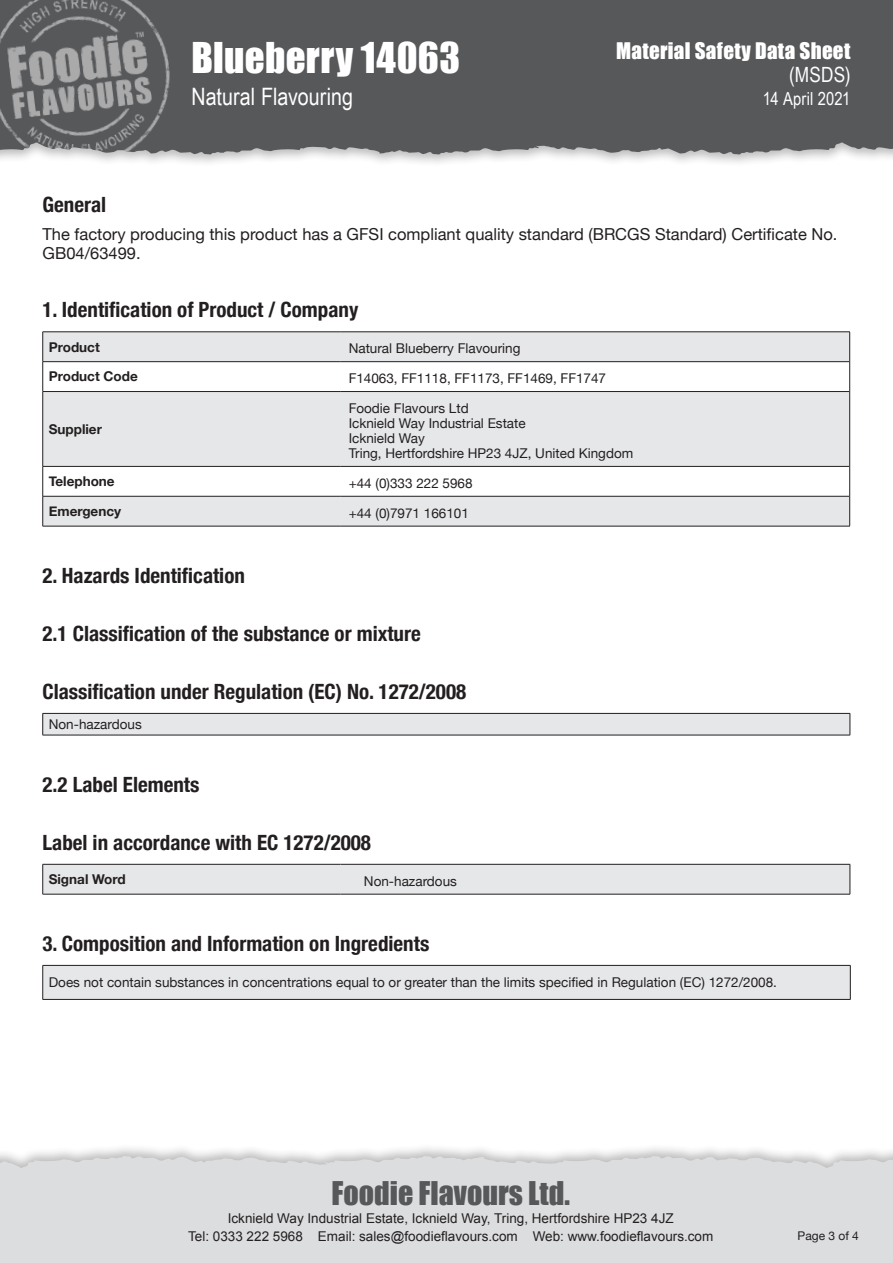
<style>
.page{position:relative;width:893px;height:1263px;background:#fff}
.page>*{position:absolute;margin:0;border:0;box-sizing:border-box;transform-origin:0 0}
.t1{font:39px "Impact";letter-spacing:.01em;color:#fff}
.t2{font:30px "Impact";color:#57585a}
.t3{font:24px "Arial Narrow";color:#fff}
.Heading_2{font:700 condensed 21px "Helvetica Neue";color:#231f20}
.t4{font:21px "Impact";letter-spacing:.015em;color:#fff}
.t5{font:21px "Arial Narrow";color:#fff}
.t6{font:18px "Arial Narrow";letter-spacing:.005em;color:#fff}
.Heading_2-2{font:16.5px/19.5px "Helvetica Neue";color:#231f20}
.Standard_table_text{font:13.5px/15px "Helvetica Neue";color:#231f20}
.t7{font:13.5px/18px "Arial";color:#231f20;text-align:center}
.Standard_Table_Label{font:700 13.5px "Helvetica Neue";color:#231f20}
.t8{font:12px "Helvetica Neue";color:#231f20}
</style>
<div class="page">
<div style="left:0;top:1143px;width:893px;height:120px;background:#231f20;opacity:.3"></div>
<div style="left:0;top:1156px;width:893px;height:107px;background:#dcdddf"></div>
<div style="left:0;top:0;width:893px;height:167px;background:#231f20;opacity:.3"></div>
<div style="left:206px;top:0;width:687px;height:154px;background:#57585a"></div>
<img style="left:0;top:0;width:206px;height:154px">
<svg style="left:43px;top:333px;width:806px;height:193px;fill:#e6e7e9"></svg>
<hr style="left:43px;top:361px;width:297px;height:1px;background:#231f20">
<hr style="left:340px;top:361px;width:509px;height:1px;background:#231f20">
<hr style="left:43px;top:391px;width:297px;height:1px;background:#231f20">
<hr style="left:340px;top:391px;width:509px;height:1px;background:#231f20">
<hr style="left:43px;top:466px;width:297px;height:1px;background:#231f20">
<hr style="left:340px;top:466px;width:509px;height:1px;background:#231f20">
<hr style="left:43px;top:496px;width:297px;height:1px;background:#231f20">
<hr style="left:340px;top:496px;width:509px;height:1px;background:#231f20">
<hr style="left:43px;top:332px;width:297px;height:1px;background:#231f20">
<hr style="left:42px;top:332px;width:1px;height:30px;background:#231f20">
<hr style="left:340px;top:332px;width:510px;height:1px;background:#231f20">
<hr style="left:849px;top:332px;width:1px;height:30px;background:#231f20">
<svg style="left:42px;top:362px;width:1px;height:29px"></svg>
<svg style="left:849px;top:362px;width:1px;height:29px"></svg>
<hr style="left:42px;top:391px;width:1px;height:75px;background:#231f20">
<hr style="left:849px;top:391px;width:1px;height:75px;background:#231f20">
<hr style="left:42px;top:466px;width:1px;height:30px;background:#231f20">
<hr style="left:849px;top:466px;width:1px;height:30px;background:#231f20">
<hr style="left:42px;top:496px;width:1px;height:30px;background:#231f20">
<hr style="left:849px;top:496px;width:1px;height:30px;background:#231f20">
<hr style="left:43px;top:526px;width:297px;height:1px;background:#231f20">
<hr style="left:340px;top:526px;width:510px;height:1px;background:#231f20">
<div style="left:43px;top:713px;width:807px;height:22px;background:#e6e7e9"></div>
<hr style="left:43px;top:713px;width:807px;height:1px;background:#231f20">
<svg style="left:42px;top:714px;width:1px;height:21px"></svg>
<svg style="left:850px;top:714px;width:1px;height:21px"></svg>
<hr style="left:43px;top:735px;width:807px;height:1px;background:#231f20">
<div style="left:43px;top:865px;width:807px;height:29px;background:#e6e7e9"></div>
<hr style="left:43px;top:864px;width:297px;height:1px;background:#231f20">
<hr style="left:42px;top:864px;width:1px;height:30px;background:#231f20">
<hr style="left:340px;top:864px;width:510px;height:1px;background:#231f20">
<hr style="left:850px;top:864px;width:1px;height:30px;background:#231f20">
<hr style="left:43px;top:894px;width:297px;height:1px;background:#231f20">
<hr style="left:340px;top:894px;width:510px;height:1px;background:#231f20">
<div style="left:43px;top:965px;width:807px;height:34px;background:#e6e7e9"></div>
<hr style="left:43px;top:965px;width:807px;height:1px;background:#231f20">
<hr style="left:42px;top:966px;width:1px;height:33px;background:#231f20">
<hr style="left:850px;top:966px;width:1px;height:33px;background:#231f20">
<hr style="left:43px;top:999px;width:807px;height:1px;background:#231f20">
<h1 class="t1" style="left:191px;top:28px;width:270px">Blueberry 14063</h1>
<h3 class="t3" style="left:191px;top:79px;width:163px">Natural Flavouring</h3>
<h3 class="t4" style="left:616px;top:35px;width:236px">Material Safety Data Sheet</h3>
<h3 class="t5" style="left:789px;top:59px;width:63px">(MSDS)</h3>
<h3 class="t6" style="left:763px;top:85px;width:89px">14 April 2021</h3>
<p class="Heading_2" style="left:43px;top:187px;width:65px">General</p>
<p class="Heading_2-2" style="left:43px;top:225px;width:796px">The factory producing this product has a GFSI compliant quality standard (BRCGS Standard) Certificate No.<br>GB04/63499.</p>
<p class="Heading_2" style="left:43px;top:292px;width:317px">1. Identification of Product / Company</p>
<p class="Standard_Table_Label" style="left:49px;top:336px;width:53px">Product</p>
<p class="Standard_table_text" style="left:349px;top:342px;width:173px">Natural Blueberry Flavouring</p>
<p class="Standard_Table_Label" style="left:49px;top:366px;width:91px">Product Code</p>
<p class="Standard_table_text" style="left:349px;top:371px;width:259px">F14063, FF1118, FF1173, FF1469, FF1747</p>
<p class="Standard_Table_Label" style="left:49px;top:418px;width:55px">Supplier</p>
<p class="Standard_table_text" style="left:349px;top:401px;width:286px">Foodie Flavours Ltd<br>Icknield Way Industrial Estate<br>Icknield Way<br>Tring, Hertfordshire HP23 4JZ, United Kingdom</p>
<p class="Standard_Table_Label" style="left:49px;top:471px;width:67px">Telephone</p>
<p class="Standard_table_text" style="left:349px;top:476px;width:125px">+44 (0)333 222 5968</p>
<p class="Standard_Table_Label" style="left:49px;top:501px;width:74px">Emergency</p>
<p class="Standard_table_text" style="left:349px;top:506px;width:122px">+44 (0)7971 166101</p>
<p class="Heading_2" style="left:43px;top:558px;width:204px">2. Hazards Identification</p>
<p class="Heading_2" style="left:43px;top:616px;width:380px">2.1 Classification of the substance or mixture</p>
<p class="Heading_2" style="left:43px;top:674px;width:425px">Classification under Regulation (EC) No. 1272/2008</p>
<p class="Standard_table_text" style="left:49px;top:717px;width:95px">Non-hazardous</p>
<p class="Heading_2" style="left:43px;top:767px;width:158px">2.2 Label Elements</p>
<p class="Heading_2" style="left:43px;top:825px;width:330px">Label in accordance with EC 1272/2008</p>
<p class="Standard_Table_Label" style="left:49px;top:869px;width:78px">Signal Word</p>
<p class="Standard_table_text" style="left:364px;top:874px;width:95px">Non-hazardous</p>
<p class="Heading_2" style="left:43px;top:926px;width:388px">3. Composition and Information on Ingredients</p>
<p class="Standard_table_text" style="left:49px;top:976px;width:730px">Does not contain substances in concentrations equal to or greater than the limits specified in Regulation (EC) 1272/2008.</p>
<h2 class="t2" style="left:332px;top:1170px;width:240px">Foodie Flavours Ltd.</h2>
<p class="t7" style="left:188px;top:1209px;width:527px">Icknield Way Industrial Estate, Icknield Way, Tring, Hertfordshire HP23 4JZ<br>Tel: 0333 222 5968 Email: sales@foodieflavours.com Web: www.foodieflavours.com</p>
<p class="t8" style="left:798px;top:1227px;width:63px">Page 3 of 4</p>
</div>
